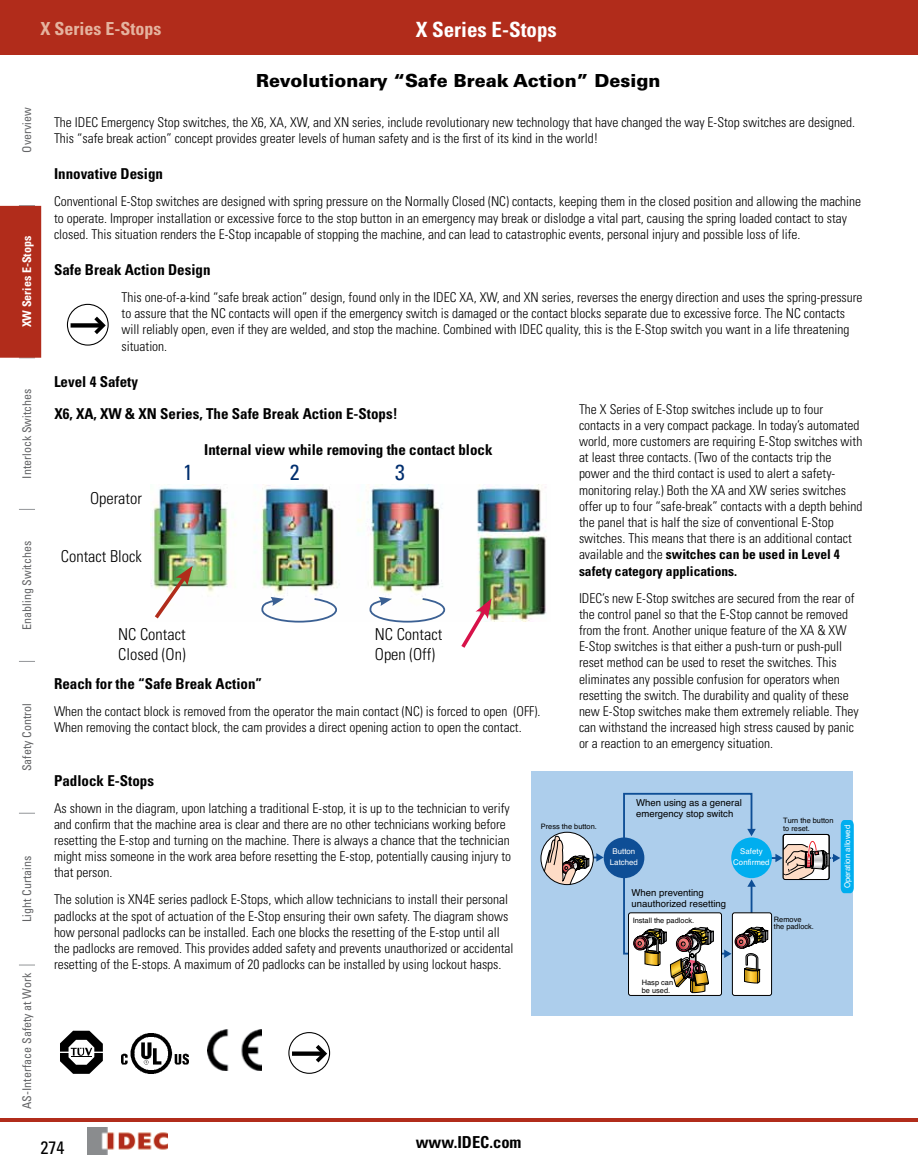
<style>
.page{position:relative;width:918px;height:1175px;background:#fff}
.page>*{position:absolute;margin:0;border:0;box-sizing:border-box;transform-origin:0 0}
.t1{font:condensed 21.9px "Univers LT Std";color:#002e6e}
.t2{font:700 condensed 21px "Univers LT Std";color:#fff}
.t3{font:900 18px "Univers LT Std";color:#000}
.t4{font:700 condensed 18px "Univers LT Std";color:#e5b39f}
.t5{font:condensed 18px "Univers LT Std";color:#000}
.t6{font:700 condensed 16.5px "Univers LT Std";color:#000}
.t7{font:300 condensed 16.35px/19.6px "Univers LT Std";color:#000}
.t8{font:700 condensed 15px "Univers LT Std";color:#000}
.t9{font:300 condensed 13.5px/16.2px "Univers LT Std";color:#000}
.t10{font:condensed 12px "Univers LT Std";color:#636466}
.t11{font:700 condensed 12px "Univers LT Std";color:#fff}
.t12{font:9.6px/11.6px "Helvetica";color:#000}
.t13{font:7.95px/10.5px "Helvetica";color:#fff;text-align:center}
.t14{font:7.35px/7.4px "Helvetica";color:#000}
.s1{font-weight:700}
</style>
<div class="page">
<svg style="left:19px;top:509px;width:16px;height:1px"></svg>
<svg style="left:19px;top:661px;width:16px;height:1px"></svg>
<svg style="left:19px;top:813px;width:16px;height:1px"></svg>
<svg style="left:19px;top:964px;width:16px;height:1px"></svg>
<img style="left:88px;top:1127px;width:80px;height:27px">
<div style="left:0;top:205px;width:41px;height:153px;background:#b12c1b"></div>
<svg style="left:883px;top:54px;width:16px;height:1px"></svg>
<div style="left:0;top:0;width:918px;height:54px;background:#b12c1b"></div>
<hr style="left:0;top:1118px;width:918px;height:3px;background:#b12c1b">
<div style="left:67px;top:304px;width:42px;height:41px;border:1px solid #000;border-radius:50%"></div>
<svg style="left:71px;top:323px;width:23px;height:4px"></svg>
<svg style="left:94px;top:317px;width:12px;height:17px"></svg>
<img style="left:150px;top:485px;width:397px;height:136px">
<svg style="left:261px;top:597px;width:77px;height:26px"></svg>
<svg style="left:369px;top:597px;width:77px;height:26px"></svg>
<svg style="left:151px;top:566px;width:42px;height:55px"></svg>
<svg style="left:458px;top:598px;width:34px;height:50px"></svg>
<div style="left:531px;top:771px;width:322px;height:245px;background:#adceec"></div>
<div style="left:732px;top:912px;width:40px;height:83px;border:1px solid #000;border-radius:2px"></div>
<div style="left:628px;top:912px;width:94px;height:83px;border:1px solid #000;border-radius:2px"></div>
<svg style="left:541px;top:835px;width:63px;height:49px"></svg>
<div style="left:541px;top:832px;width:52px;height:52px;border:1px solid #000;border-radius:50%"></div>
<svg style="left:622px;top:792px;width:232px;height:200px"></svg>
<div style="left:783px;top:834px;width:46px;height:45px;border:1px solid #000;border-radius:2px"></div>
<div style="left:731px;top:837px;width:41px;height:41px;background:#00aeef;border-radius:50%"></div>
<div style="left:604px;top:837px;width:40px;height:41px;background:#0e4e96;border-radius:50%"></div>
<svg style="left:60px;top:1030px;width:43px;height:43px"></svg>
<img style="left:122px;top:1033px;width:66px;height:40px">
<img style="left:207px;top:1029px;width:55px;height:41px">
<div style="left:288px;top:1032px;width:42px;height:41px;border:1px solid #000;border-radius:50%"></div>
<svg style="left:292px;top:1051px;width:24px;height:4px"></svg>
<svg style="left:316px;top:1044px;width:11px;height:18px"></svg>
<h3 class="t4" style="left:40px;top:18px;width:122px">X Series E-Stops</h3>
<h2 class="t2" style="left:416px;top:17px;width:143px">X Series E-Stops</h2>
<p class="t10" style="left:19px;top:153px;width:47px;rotate:-90deg">Overview</p>
<p class="t11" style="left:20px;top:327px;width:93px;rotate:-90deg">XW Series E-Stops</p>
<p class="t10" style="left:19px;top:478px;width:91px;rotate:-90deg">Interlock Switches</p>
<p class="t10" style="left:19px;top:630px;width:90px;rotate:-90deg">Enabling Switches</p>
<p class="t10" style="left:19px;top:771px;width:70px;rotate:-90deg">Safety Control</p>
<p class="t10" style="left:19px;top:922px;width:67px;rotate:-90deg">Light Curtains</p>
<p class="t10" style="left:19px;top:1108px;width:137px;rotate:-90deg">AS-Interface Safety at Work</p>
<h3 class="t3" style="left:256px;top:69px;width:406px">Revolutionary “Safe Break Action” Design</h3>
<p class="t9" style="left:54px;top:114px;width:803px">The IDEC Emergency Stop switches, the X6, XA, XW, and XN series, include revolutionary new technology that have changed the way E-Stop switches are designed.<br>This “safe break action” concept provides greater levels of human safety and is the first of its kind in the world!</p>
<p class="t8" style="left:54px;top:165px;width:111px">Innovative Design</p>
<p class="t9" style="left:54px;top:194px;width:809px">Conventional E-Stop switches are designed with spring pressure on the Normally Closed (NC) contacts, keeping them in the closed position and allowing the machine to operate. Improper installation or excessive force to the stop button in an emergency may break or dislodge a vital part, causing the spring loaded contact to stay closed. This situation renders the E-Stop incapable of stopping the machine, and can lead to catastrophic events, personal injury and possible loss of life.</p>
<p class="t8" style="left:54px;top:260px;width:158px">Safe Break Action Design</p>
<p class="t9" style="left:122px;top:289px;width:742px">This one-of-a-kind “safe break action” design, found only in the IDEC XA, XW, and XN series, reverses the energy direction and uses the spring-pressure to assure that the NC contacts will open if the emergency switch is damaged or the contact blocks separate due to excessive force. The NC contacts will reliably open, even if they are welded, and stop the machine. Combined with IDEC quality, this is the E-Stop switch you want in a life threatening situation.</p>
<p class="t8" style="left:54px;top:372px;width:86px">Level 4 Safety</p>
<p class="t8" style="left:54px;top:404px;width:345px">X6, XA, XW &amp; XN Series, The Safe Break Action E-Stops!</p>
<p class="t8" style="left:204px;top:440px;width:290px">Internal view while removing the contact block</p>
<p class="t7" style="left:90px;top:488px;width:53px">Operator</p>
<p class="t7" style="left:61px;top:546px;width:83px">Contact Block</p>
<h1 class="t1" style="left:183px;top:458px;width:11px">1</h1>
<h1 class="t1" style="left:290px;top:458px;width:11px">2</h1>
<h1 class="t1" style="left:395px;top:458px;width:11px">3</h1>
<p class="t7" style="left:118px;top:625px;width:69px">NC Contact<br>Closed (On)</p>
<p class="t7" style="left:375px;top:625px;width:69px">NC Contact<br>Open (Off)</p>
<p class="t8" style="left:54px;top:674px;width:210px">Reach for the “Safe Break Action”</p>
<p class="t9" style="left:54px;top:702px;width:488px">When the contact block is removed from the operator the main contact (NC) is forced to open (OFF).<br>When removing the contact block, the cam provides a direct opening action to open the contact.</p>
<p class="t8" style="left:54px;top:771px;width:102px">Padlock E-Stops</p>
<p class="t9" style="left:579px;top:401px;width:285px">The X Series of E-Stop switches include up to four contacts in a very compact package. In today’s automated world, more customers are requiring E-Stop switches with at least three contacts. (Two of the contacts trip the power and the third contact is used to alert a safety&shy;monitoring relay.) Both the XA and XW series switches offer up to four “safe-break” contacts with a depth behind the panel that is half the size of conventional E-Stop switches. This means that there is an additional contact available and the <span class="s1">switches can be used in Level 4 safety category applications.</span></p>
<p class="t9" style="left:579px;top:590px;width:281px">IDEC’s new E-Stop switches are secured from the rear of the control panel so that the E-Stop cannot be removed from the front. Another unique feature of the XA &amp; XW E-Stop switches is that either a push-turn or push-pull reset method can be used to reset the switches. This eliminates any possible confusion for operators when resetting the switch. The durability and quality of these new E-Stop switches make them extremely reliable. They can withstand the increased high stress caused by panic or a reaction to an emergency situation.</p>
<p class="t9" style="left:54px;top:799px;width:459px">As shown in the diagram, upon latching a traditional E-stop, it is up to the technician to verify and confirm that the machine area is clear and there are no other technicians working before resetting the E-stop and turning on the machine. There is always a chance that the technician might miss someone in the work area before resetting the E-stop, potentially causing injury to that person.</p>
<p class="t9" style="left:54px;top:891px;width:461px">The solution is XN4E series padlock E-Stops, which allow technicians to install their personal padlocks at the spot of actuation of the E-Stop ensuring their own safety. The diagram shows how personal padlocks can be installed. Each one blocks the resetting of the E-stop until all the padlocks are removed. This provides added safety and prevents unauthorized or accidental resetting of the E-stops. A maximum of 20 padlocks can be installed by using lockout hasps.</p>
<p class="t12" style="left:636px;top:796px;width:107px">When using as a general emergency stop switch</p>
<p class="t14" style="left:783px;top:816px;width:52px;line-height:8.1px">Turn the button to reset.</p>
<p class="t14" style="left:541px;top:822px;width:58px">Press the button.</p>
<p class="t13" style="left:842px;top:888px;width:65px;rotate:-90deg">Operation allowed</p>
<p class="t13" style="left:610px;top:846px;width:30px">Button<br>Latched</p>
<p class="t13" style="left:733px;top:846px;width:38px">Safety<br>Confirmed</p>
<p class="t12" style="left:632px;top:886px;width:96px">When preventing unauthorized resetting</p>
<p class="t14" style="left:633px;top:916px;width:63px">Install the padlock.</p>
<p class="t14" style="left:642px;top:978px;width:33px">Hasp can be used.</p>
<p class="t14" style="left:774px;top:915px;width:42px">Remove<br>the padlock.</p>
<h3 class="t5" style="left:40px;top:1136px;width:25px">274</h3>
<p class="t6" style="left:416px;top:1131px;width:107px">www.IDEC.com</p>
</div>
